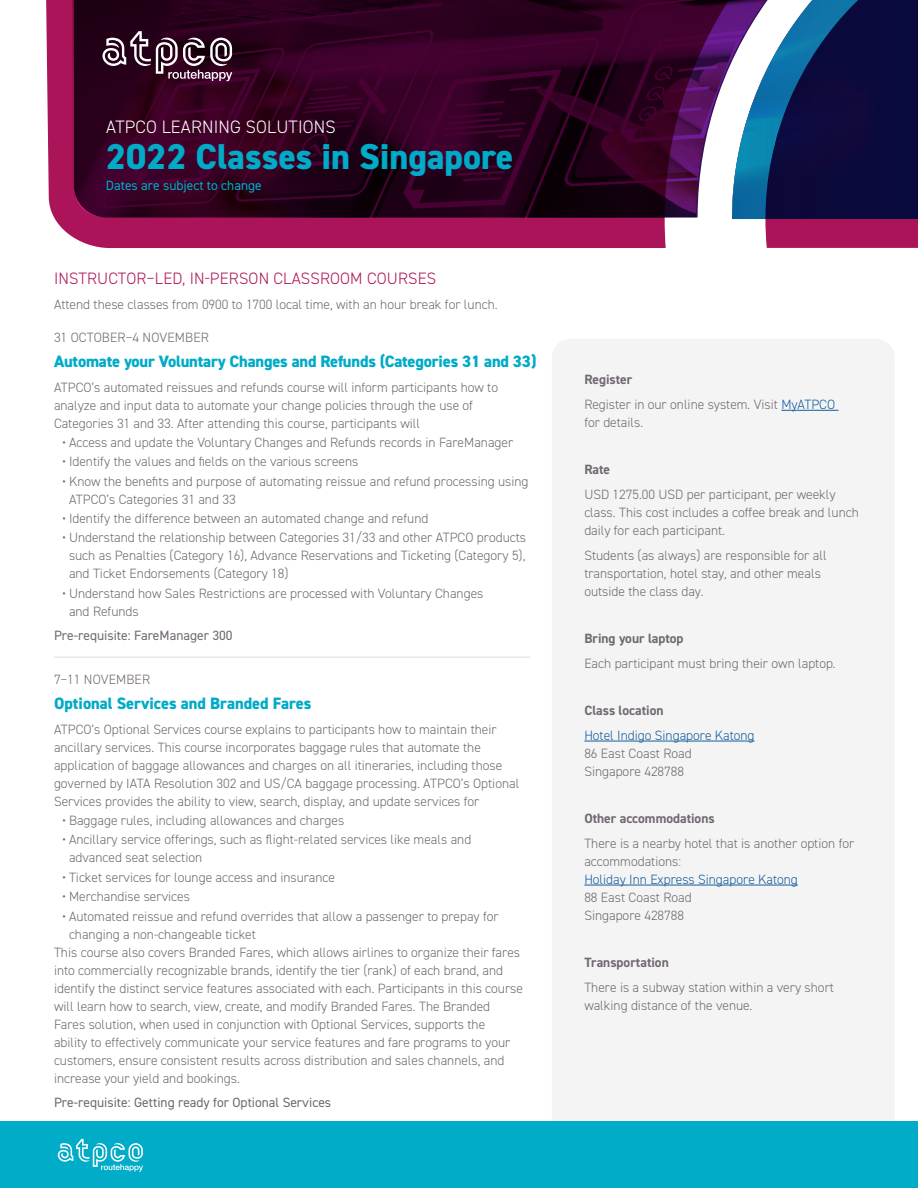
<style>
.page{position:relative;width:918px;height:1188px;background:#fff}
.page>*{position:absolute;margin:0;border:0;box-sizing:border-box;transform-origin:0 0}
.t1{font:800 36px "DIN2014";color:#00abc8}
.t2{font:300 18px "DIN2014";letter-spacing:.01em;color:#fff}
.tng_table_text{font:800 16.5px "DIN2014";letter-spacing:-.01em;color:#00abc7}
.heading_2{font:300 16.5px "DIN2014";letter-spacing:.01em;color:#ac145a}
.tng_table_text-2{font:300 13.5px/18px "DIN2014";color:#716872}
.tng_table_text-3{font:13.5px "DIN2014";color:#716872}
.tng_table_text-4{font:300 13.5px/24.8px "DIN2014";color:#175d9e}
.heading_2-2{font:700 13.5px "DIN2014";color:#716872}
.tng_table_text-5{font:13.5px "DIN2014";color:#00abc7}
.s1{color:#175d9e}
.s2{font-weight:700}
.s3{font-weight:700;color:#716872}
</style>
<div class="page">
<div style="left:552px;top:339px;width:342px;height:782px;background:#f4f4f4"></div>
<svg style="left:46px;top:0;width:652px;height:248px;background:#b02867"></svg>
<hr style="left:781px;top:410px;width:58px;height:1px;background:#175d9e">
<hr style="left:584px;top:741px;width:171px;height:1px;background:#175d9e">
<hr style="left:584px;top:885px;width:214px;height:1px;background:#175d9e">
<img style="left:72px;top:0;width:660px;height:217px">
<svg style="left:732px;top:0;width:186px;height:248px;background:#393b6a"></svg>
<svg style="left:102px;top:31px;width:130px;height:50px;background:#5a3c4f"></svg>
<div style="left:0;top:1121px;width:918px;height:67px;background:#00acc8"></div>
<hr style="left:54px;top:656px;width:476px;height:2px;background:#c6c7c5">
<svg style="left:58px;top:1139px;width:85px;height:33px"></svg>
<p class="t2" style="left:106px;top:116px;width:231px">ATPCO LEARNING SOLUTIONS</p>
<p class="t1" style="left:106px;top:133px;width:409px">2022 Classes in Singapore</p>
<p class="tng_table_text-5" style="left:106px;top:177px;width:157px">Dates are subject to change</p>
<p class="heading_2" style="left:54px;top:268px;width:384px">INSTRUCTOR–LED, IN-PERSON CLASSROOM COURSES</p>
<p class="tng_table_text-2" style="left:54px;top:295px;width:445px">Attend these classes from 0900 to 1700 local time, with an hour break for lunch.</p>
<p class="tng_table_text-2" style="left:54px;top:328px;width:156px">31 OCTOBER–4 NOVEMBER</p>
<p class="tng_table_text" style="left:54px;top:350px;width:484px">Automate your Voluntary Changes and Refunds (Categories 31 and 33)</p>
<p class="tng_table_text-2" style="left:54px;top:378px;width:446px">ATPCO’s automated reissues and refunds course will inform participants how to analyze and input data to automate your change policies through the use of<br>Categories 31 and 33. After attending this course, participants will</p>
<p class="tng_table_text-2" style="left:62px;top:433px;width:453px">• Access and update the Voluntary Changes and Refunds records in FareManager</p>
<p class="tng_table_text-2" style="left:62px;top:453px;width:298px">• Identify the values and fields on the various screens</p>
<p class="tng_table_text-2" style="left:69px;top:472px;width:461px;text-indent:-7px">• Know the benefits and purpose of automating reissue and refund processing using<br>ATPCO’s Categories 31 and 33</p>
<p class="tng_table_text-2" style="left:62px;top:509px;width:368px">• Identify the difference between an automated change and refund</p>
<p class="tng_table_text-2" style="left:69px;top:529px;width:459px;text-align:justify;text-indent:-7px">• Understand the relationship between Categories 31/33 and other ATPCO products such as Penalties (Category 16), Advance Reservations and Ticketing (Category 5), and Ticket Endorsements (Category 18)</p>
<p class="tng_table_text-2" style="left:69px;top:584px;width:416px;text-indent:-7px">• Understand how Sales Restrictions are processed with Voluntary Changes and Refunds</p>
<p class="tng_table_text-3" style="left:54px;top:627px;width:180px">Pre-requisite: FareManager 300</p>
<p class="tng_table_text-2" style="left:54px;top:671px;width:98px">7–11 NOVEMBER</p>
<p class="tng_table_text" style="left:54px;top:692px;width:259px">Optional Services and Branded Fares</p>
<p class="tng_table_text-2" style="left:54px;top:720px;width:467px">ATPCO’s Optional Services course explains to participants how to maintain their ancillary services. This course incorporates baggage rules that automate the application of baggage allowances and charges on all itineraries, including those governed by IATA Resolution 302 and US/CA baggage processing. ATPCO’s Optional Services provides the ability to view, search, display, and update services for</p>
<p class="tng_table_text-2" style="left:62px;top:812px;width:283px">• Baggage rules, including allowances and charges</p>
<p class="tng_table_text-2" style="left:69px;top:831px;width:404px;text-indent:-7px">• Ancillary service offerings, such as flight-related services like meals and advanced seat selection</p>
<p class="tng_table_text-2" style="left:62px;top:868px;width:274px">• Ticket services for lounge access and insurance</p>
<p class="tng_table_text-2" style="left:62px;top:888px;width:129px">• Merchandise services</p>
<p class="tng_table_text-2" style="left:69px;top:907px;width:431px;text-indent:-7px">• Automated reissue and refund overrides that allow a passenger to prepay for changing a non-changeable ticket</p>
<p class="tng_table_text-2" style="left:54px;top:943px;width:471px">This course also covers Branded Fares, which allows airlines to organize their fares into commercially recognizable brands, identify the tier (rank) of each brand, and identify the distinct service features associated with each. Participants in this course will learn how to search, view, create, and modify Branded Fares. The Branded Fares solution, when used in conjunction with Optional Services, supports the<br>ability to effectively communicate your service features and fare programs to your customers, ensure consistent results across distribution and sales channels, and increase your yield and bookings.</p>
<p class="tng_table_text-3" style="left:54px;top:1094px;width:279px">Pre-requisite: Getting ready for Optional Services</p>
<p class="heading_2-2" style="left:584px;top:371px;width:50px">Register</p>
<p class="tng_table_text-2" style="left:584px;top:395px;width:252px">Register in our online system. Visit <span class="s1">MyATPCO </span>for details.</p>
<p class="tng_table_text-2" style="left:584px;top:457px;width:253px;line-height:24.8px"><span class="s2">Rate<br></span>USD 1275.00 USD per participant, per weekly</p>
<p class="tng_table_text-2" style="left:584px;top:503px;width:276px">class. This cost includes a coffee break and lunch daily for each participant.</p>
<p class="tng_table_text-2" style="left:584px;top:546px;width:244px">Students (as always) are responsible for all transportation, hotel stay, and other meals outside the class day.</p>
<p class="tng_table_text-2" style="left:584px;top:626px;width:253px;line-height:24.8px"><span class="s2">Bring your laptop<br></span>Each participant must bring their own laptop.</p>
<p class="tng_table_text-4" style="left:584px;top:698px;width:172px"><span class="s3">Class location<br></span>Hotel Indigo Singapore Katong</p>
<p class="tng_table_text-2" style="left:584px;top:744px;width:109px">86 East Coast Road</p>
<p class="tng_table_text-2" style="left:584px;top:762px;width:101px">Singapore 428788</p>
<p class="heading_2-2" style="left:584px;top:809px;width:132px">Other accommodations</p>
<p class="tng_table_text-2" style="left:584px;top:834px;width:271px">There is a nearby hotel that is another option for accommodations:</p>
<p class="tng_table_text-4" style="left:584px;top:867px;width:215px">Holiday Inn Express Singapore Katong</p>
<p class="tng_table_text-2" style="left:584px;top:888px;width:109px">88 East Coast Road</p>
<p class="tng_table_text-2" style="left:584px;top:906px;width:101px">Singapore 428788</p>
<p class="heading_2-2" style="left:584px;top:953px;width:86px">Transportation</p>
<p class="tng_table_text-2" style="left:584px;top:978px;width:251px">There is a subway station within a very short walking distance of the venue.</p>
</div>
